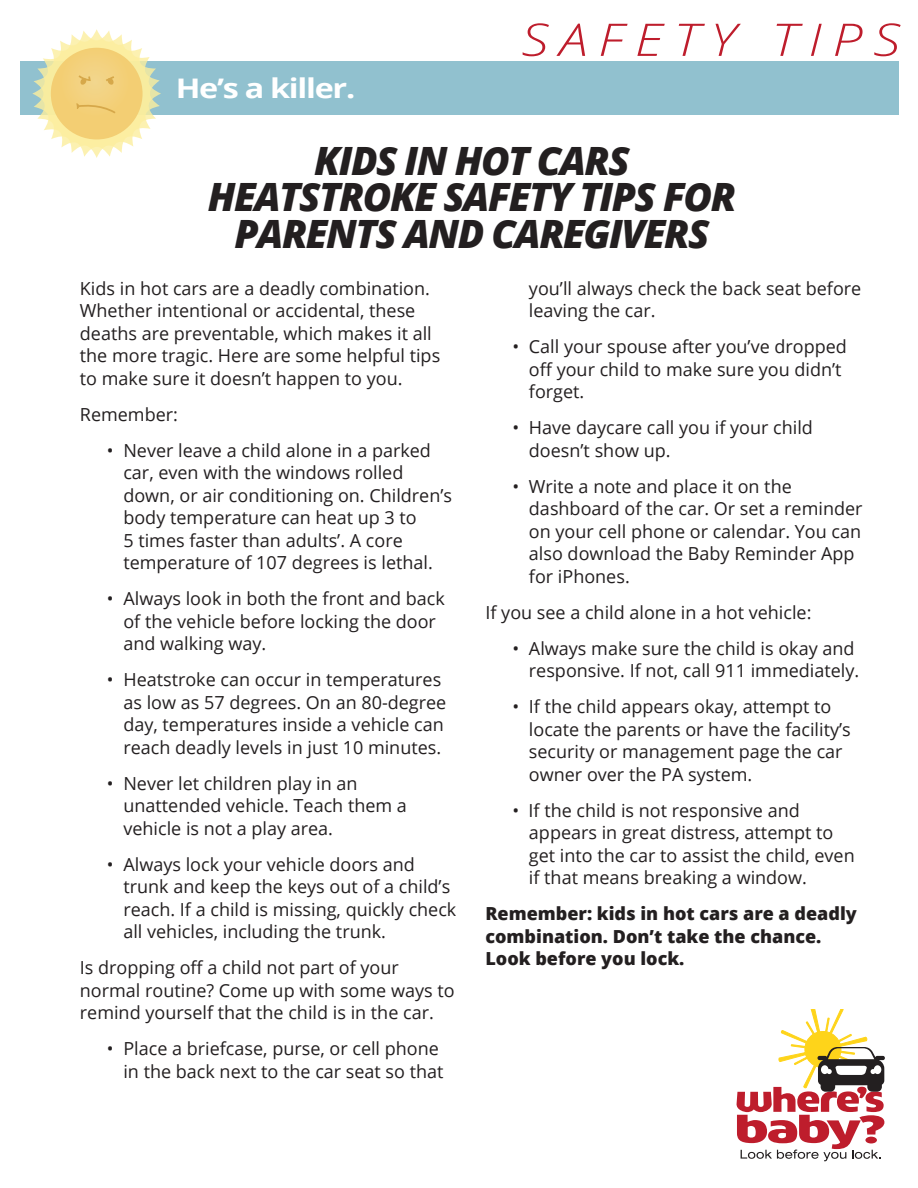
<style>
.page{position:relative;width:918px;height:1188px;background:#fff}
.page>*{position:absolute;margin:0;border:0;box-sizing:border-box;transform-origin:0 0}
.t1{font:italic 300 45px "Open Sans";letter-spacing:.2em;color:#be1d2c;scale:1.2 1}
.t2{font:italic 800 39px/36.6px "Open Sans";letter-spacing:-.04em;color:#231f20;text-align:center}
.t3{font:700 27px "Open Sans";letter-spacing:-.04em;color:#fff;scale:1.2 1}
.t4{font:18px/22.5px "Open Sans";color:#231f20}
.t5{font:800 18px/22.5px "Open Sans";color:#231f20}
</style>
<div class="page">
<svg style="left:737px;top:1009px;width:148px;height:152px"></svg>
<div style="left:21px;top:61px;width:878px;height:54px;background:#91c1cf"></div>
<svg style="left:32px;top:29px;width:129px;height:129px"></svg>
<p class="t3" style="left:176px;top:69px;width:151px">He’s a killer.</p>
<p class="t1" style="left:522px;top:9px;width:317px">SAFETY TIPS</p>
<p class="t2" style="left:314px;top:140px;width:317px">KIDS IN HOT CARS</p>
<p class="t2" style="left:208px;top:177px;width:530px">HEATSTROKE SAFETY TIPS FOR<br>PARENTS AND CAREGIVERS</p>
<p class="t4" style="left:80px;top:277px;width:362px">Kids in hot cars are a deadly combination.<br>Whether intentional or accidental, these deaths are preventable, which makes it all the more tragic. Here are some helpful tips to make sure it doesn’t happen to you.</p>
<p class="t4" style="left:80px;top:403px;width:100px">Remember:</p>
<p class="t4" style="left:123px;top:439px;width:330px;text-indent:-16px">• Never leave a child alone in a parked car, even with the windows rolled down, or air conditioning on. Children’s body temperature can heat up 3 to<br>5 times faster than adults’. A core temperature of 107 degrees is lethal.</p>
<p class="t4" style="left:123px;top:587px;width:323px;text-indent:-16px">• Always look in both the front and back of the vehicle before locking the door and walking way.</p>
<p class="t4" style="left:123px;top:668px;width:324px;text-indent:-16px">• Heatstroke can occur in temperatures as low as 57 degrees. On an 80-degree day, temperatures inside a vehicle can reach deadly levels in just 10 minutes.</p>
<p class="t4" style="left:123px;top:772px;width:285px;text-indent:-16px">• Never let children play in an unattended vehicle. Teach them a vehicle is not a play area.</p>
<p class="t4" style="left:123px;top:853px;width:335px;text-indent:-16px">• Always lock your vehicle doors and trunk and keep the keys out of a child’s reach. If a child is missing, quickly check all vehicles, including the trunk.</p>
<p class="t4" style="left:80px;top:956px;width:376px">Is dropping off a child not part of your normal routine? Come up with some ways to remind yourself that the child is in the car.</p>
<p class="t4" style="left:107px;top:1037px;width:338px;text-align:right">• Place a briefcase, purse, or cell phone in the back next to the car seat so that</p>
<p class="t4" style="left:529px;top:277px;width:334px">you’ll always check the back seat before leaving the car.</p>
<p class="t4" style="left:529px;top:335px;width:319px;text-indent:-16px">• Call your spouse after you’ve dropped off your child to make sure you didn’t forget.</p>
<p class="t4" style="left:529px;top:416px;width:286px;text-indent:-16px">• Have daycare call you if your child doesn’t show up.</p>
<p class="t4" style="left:529px;top:475px;width:335px;text-indent:-16px">• Write a note and place it on the dashboard of the car. Or set a reminder on your cell phone or calendar. You can also download the Baby Reminder App for iPhones.</p>
<p class="t4" style="left:485px;top:601px;width:327px">If you see a child alone in a hot vehicle:</p>
<p class="t4" style="left:512px;top:637px;width:348px;text-align:right">• Always make sure the child is okay and responsive. If not, call 911 immediately.</p>
<p class="t4" style="left:529px;top:695px;width:323px;text-indent:-16px">• If the child appears okay, attempt to locate the parents or have the facility’s security or management page the car owner over the PA system.</p>
<p class="t4" style="left:529px;top:799px;width:327px;text-indent:-16px">• If the child is not responsive and appears in great distress, attempt to get into the car to assist the child, even if that means breaking a window.</p>
<p class="t5" style="left:485px;top:902px;width:373px">Remember: kids in hot cars are a deadly combination. Don’t take the chance.<br>Look before you lock.</p>
</div>
